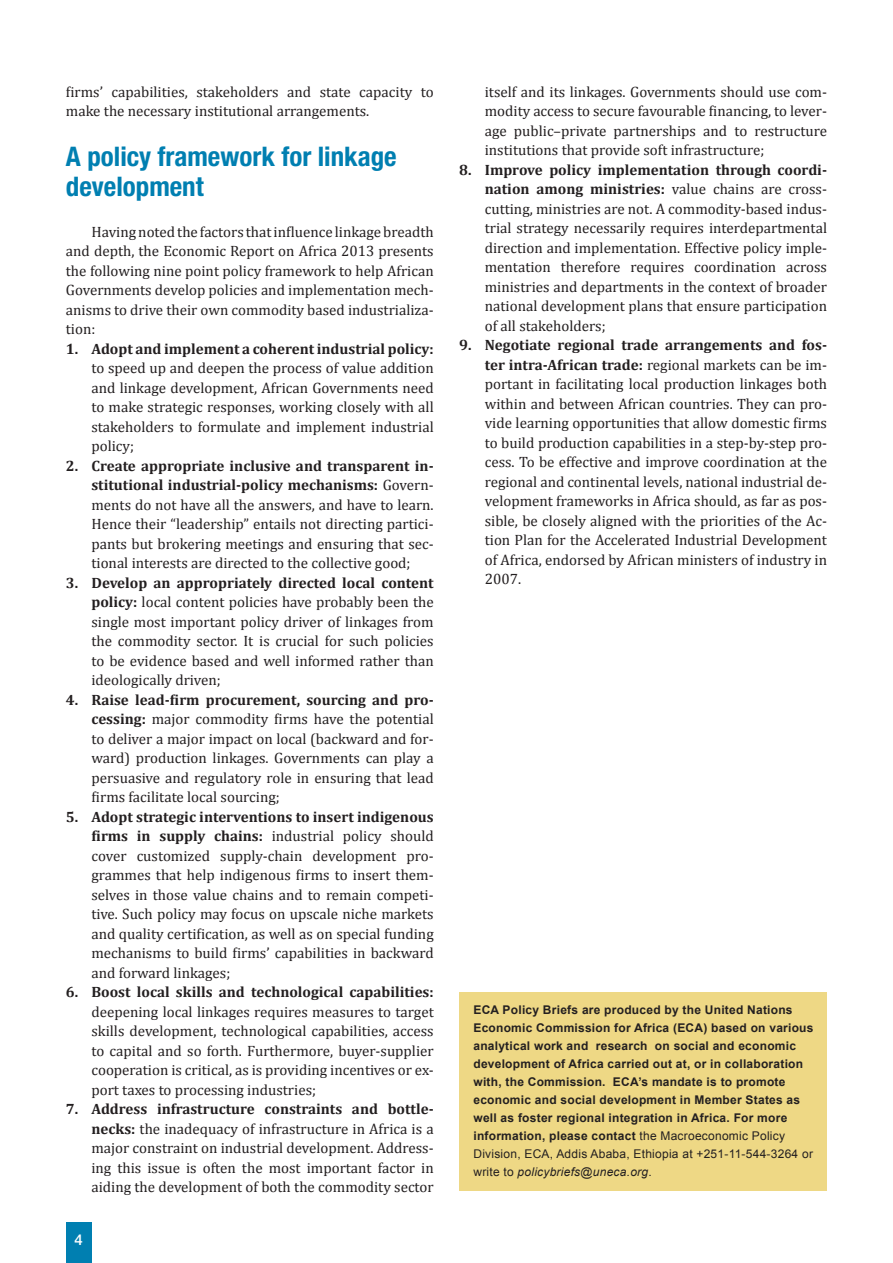
<style>
.page{position:relative;width:893px;height:1263px;background:#fff}
.page>*{position:absolute;margin:0;border:0;box-sizing:border-box;transform-origin:0 0}
._03_Heading2{font:700 condensed 27px/30px "Helvetica Neue";color:#007fb1}
._01_Body_Text{font:15px/19.5px "Cambria";color:#231f20;text-align:justify}
.t1{font:500 15px "Helvetica Neue LT Std";color:#fff}
.box_text{font:700 12px/18px "Arial";letter-spacing:.02em;color:#231f20}
.s1{font-weight:700}
.s2{font-weight:400}
.s3{font-weight:400;font-style:italic}
</style>
<div class="page">
<div style="left:66px;top:1222px;width:26px;height:41px;background:#007fb1"></div>
<div style="left:459px;top:992px;width:368px;height:199px;background:#eed885"></div>
<p class="_01_Body_Text" style="left:66px;top:82px;width:369px">firms’ capabilities, stakeholders and state capacity to make the necessary institutional arrangements.</p>
<p class="_03_Heading2" style="left:66px;top:141px;width:332px">A policy framework for linkage development</p>
<p class="_01_Body_Text" style="left:66px;top:222px;width:369px;text-indent:26px">Having noted the factors that influence linkage breadth and depth, the Economic Report on Africa 2013 presents the following nine point policy framework to help African Governments develop policies and implementation mech&shy;anisms to drive their own commodity based industrializa&shy;tion:</p>
<p class="_01_Body_Text" style="left:91px;top:339px;width:344px;text-indent:-26px"><span class="s1">1. Adopt and implement a coherent industrial policy: </span>to speed up and deepen the process of value addition and linkage development, African Governments need to make strategic responses, working closely with all stakeholders to formulate and implement industrial policy;</p>
<p class="_01_Body_Text" style="left:91px;top:456px;width:344px;text-indent:-26px"><span class="s1">2. Create appropriate inclusive and transparent in&shy;stitutional industrial-policy mechanisms:</span> Govern&shy;ments do not have all the answers, and have to learn.<br>Hence their “leadership” entails not directing partici&shy;pants but brokering meetings and ensuring that sec&shy;tional interests are directed to the collective good;</p>
<p class="_01_Body_Text" style="left:91px;top:573px;width:344px;text-indent:-26px"><span class="s1">3. Develop an appropriately directed local content policy:</span> local content policies have probably been the single most important policy driver of linkages from the commodity sector. It is crucial for such policies to be evidence based and well informed rather than ideologically driven;</p>
<p class="_01_Body_Text" style="left:91px;top:690px;width:344px;text-indent:-26px"><span class="s1">4. Raise lead-firm procurement, sourcing and pro&shy;cessing:</span> major commodity firms have the potential to deliver a major impact on local (backward and for&shy;ward) production linkages. Governments can play a persuasive and regulatory role in ensuring that lead firms facilitate local sourcing;</p>
<p class="_01_Body_Text" style="left:91px;top:807px;width:344px;text-indent:-26px"><span class="s1">5. Adopt strategic interventions to insert indigenous firms in supply chains:</span> industrial policy should cover customized supply-chain development pro&shy;grammes that help indigenous firms to insert them&shy;selves in those value chains and to remain competi&shy;tive. Such policy may focus on upscale niche markets and quality certification, as well as on special funding mechanisms to build firms’ capabilities in backward and forward linkages;</p>
<p class="_01_Body_Text" style="left:91px;top:982px;width:344px;text-indent:-26px"><span class="s1">6. Boost local skills and technological capabilities: </span>deepening local linkages requires measures to target skills development, technological capabilities, access to capital and so forth. Furthermore, buyer-supplier cooperation is critical, as is providing incentives or ex&shy;port taxes to processing industries;</p>
<p class="_01_Body_Text" style="left:91px;top:1099px;width:344px;text-indent:-26px"><span class="s1">7. Address infrastructure constraints and bottle&shy;necks:</span> the inadequacy of infrastructure in Africa is a major constraint on industrial development. Address&shy;ing this issue is often the most important factor in aiding the development of both the commodity sector</p>
<p class="t1" style="left:74px;top:1231px;width:10px">4</p>
<p class="_01_Body_Text" style="left:485px;top:82px;width:344px">itself and its linkages. Governments should use com&shy;modity access to secure favourable financing, to lever&shy;age public–private partnerships and to restructure institutions that provide soft infrastructure;</p>
<p class="_01_Body_Text" style="left:485px;top:160px;width:344px;text-indent:-26px"><span class="s1">8. Improve policy implementation through coordi&shy;nation among ministries:</span> value chains are cross&shy;cutting, ministries are not. A commodity-based indus&shy;trial strategy necessarily requires interdepartmental direction and implementation. Effective policy imple&shy;mentation therefore requires coordination across ministries and departments in the context of broader national development plans that ensure participation of all stakeholders;</p>
<p class="_01_Body_Text" style="left:485px;top:335px;width:344px;text-indent:-26px"><span class="s1">9. Negotiate regional trade arrangements and fos&shy;ter intra-African trade:</span> regional markets can be im&shy;portant in facilitating local production linkages both within and between African countries. They can pro&shy;vide learning opportunities that allow domestic firms to build production capabilities in a step-by-step pro&shy;cess. To be effective and improve coordination at the regional and continental levels, national industrial de&shy;velopment frameworks in Africa should, as far as pos&shy;sible, be closely aligned with the priorities of the Ac&shy;tion Plan for the Accelerated Industrial Development of Africa, endorsed by African ministers of industry in 2007.</p>
<p class="box_text" style="left:473px;top:1001px;width:342px">ECA Policy Briefs are produced by the United Nations Economic Commission for Africa (ECA) based on various analytical work and research on social and economic development of Africa carried out at, or in collaboration with, the Commission. ECA’s mandate is to promote economic and social development in Member States as well as foster regional integration in Africa. For more information, please contact <span class="s2">the Macroeconomic Policy Division, ECA, Addis Ababa, Ethiopia at +251-11-544-3264 or write to</span> <span class="s3">policybriefs@uneca.org</span><span class="s2">.</span></p>
</div>
